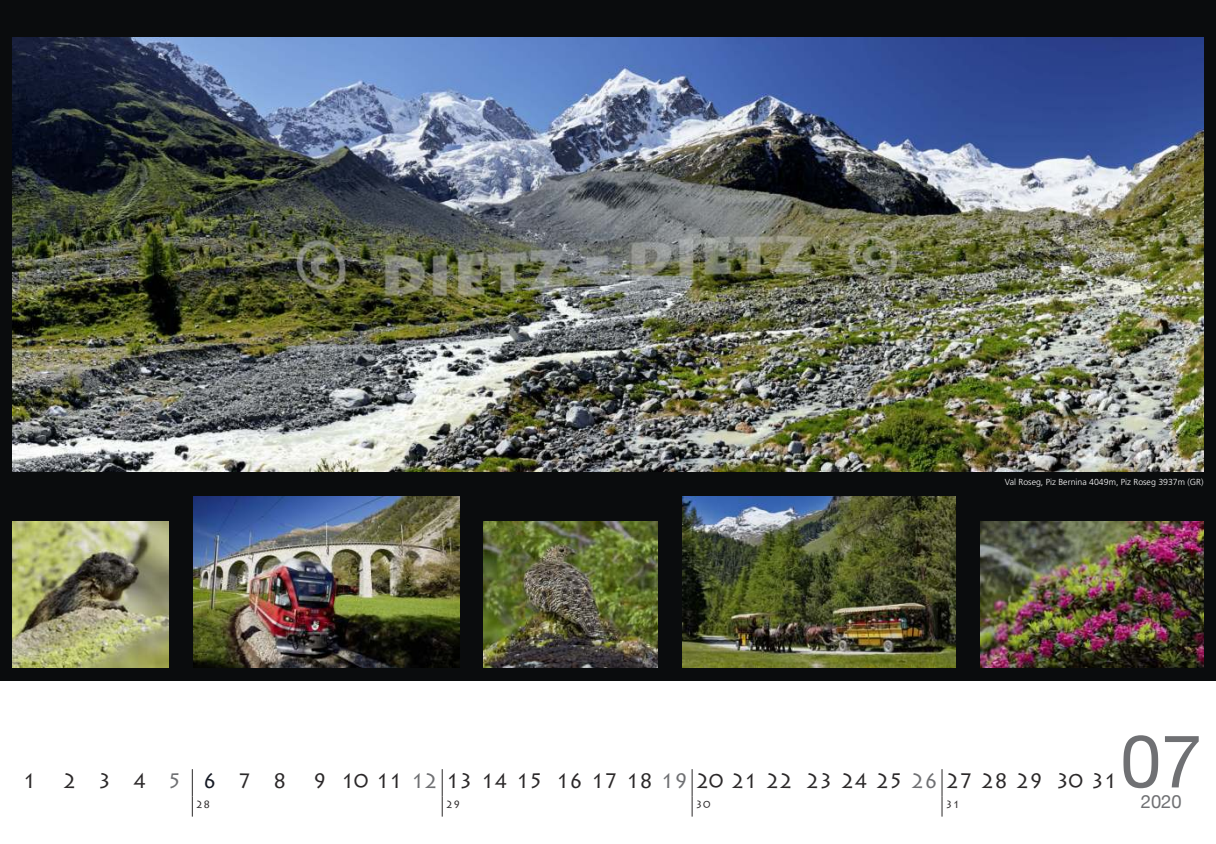
<style>
.page{position:relative;width:1216px;height:844px;background:#fff}
.page>*{position:absolute;margin:0;border:0;box-sizing:border-box;transform-origin:0 0}
.t1{font:73.5px "Helvetica Neue";color:#6f7073}
.t2{font:20.82px "Lithos Pro";letter-spacing:-.075em;color:#2b2829}
.t3{font:18.38px "Helvetica Neue";color:#6f7073}
.t4{font:10.5px "Lithos Pro";color:#2b2829}
.t5{font:300 8.75px "Frutiger LT";color:#fff}
.s1{color:#6f7073}
.s2{color:#161a25}
.s3{font-size:20.65px}
</style>
<div class="page">
<div style="left:0;top:0;width:1215px;height:680px;background:#0a0c0d"></div>
<img style="left:12px;top:37px;width:1191px;height:434px">
<img style="left:12px;top:521px;width:157px;height:146px">
<img style="left:484px;top:521px;width:173px;height:146px">
<img style="left:193px;top:496px;width:266px;height:171px">
<img style="left:682px;top:496px;width:273px;height:171px">
<img style="left:980px;top:521px;width:223px;height:146px">
<svg style="left:192px;top:769px;width:1px;height:47px"></svg>
<svg style="left:442px;top:769px;width:1px;height:47px"></svg>
<svg style="left:692px;top:769px;width:1px;height:47px"></svg>
<svg style="left:941px;top:769px;width:1px;height:47px"></svg>
<p class="t5" style="left:1004px;top:478px;width:200px">Val Roseg, Piz Bernina 4049m, Piz Roseg 3937m (GR)</p>
<p class="t2" style="left:23px;top:768px;width:1097px">1 2 3 4 <span class="s1">5</span> <span class="s2">6</span> <span class="s3">7</span> 8 9 1011<span class="s1">12</span>13<span class="s3">14</span>15 161718<span class="s1">19</span>20<span class="s3">21</span>22 232425<span class="s1">26</span>272829 3031</p>
<p class="t4" style="left:196px;top:797px;width:16px">28</p>
<p class="t4" style="left:445px;top:797px;width:16px">29</p>
<p class="t4" style="left:695px;top:797px;width:16px">30</p>
<p class="t4" style="left:945px;top:797px;width:16px">31</p>
<h1 class="t1" style="left:1120px;top:717px;width:83px">07</h1>
<p class="t3" style="left:1140px;top:790px;width:42px">2020</p>
</div>
